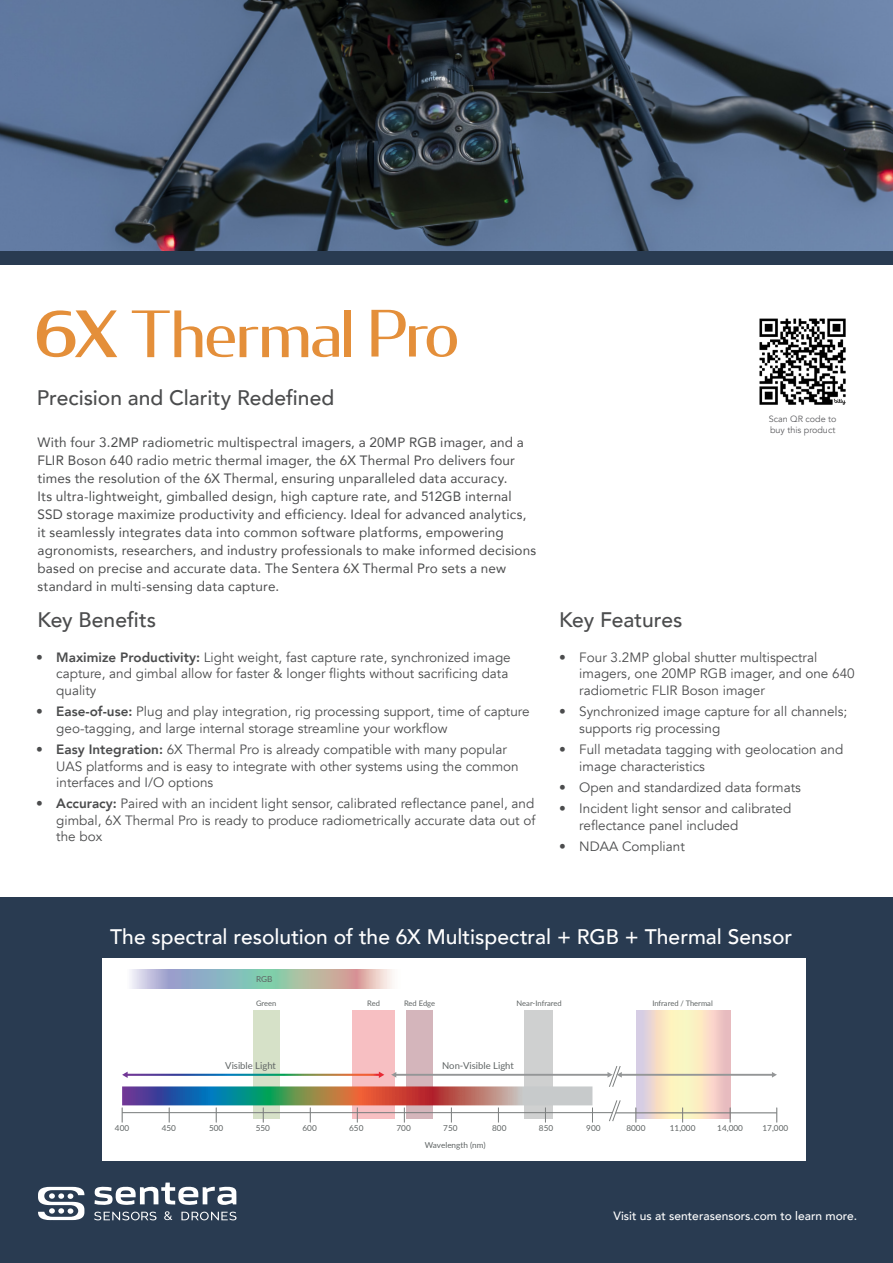
<style>
.page{position:relative;width:893px;height:1263px;background:#fff}
.page>*{position:absolute;margin:0;border:0;box-sizing:border-box;transform-origin:0 0}
.Titles{font:500 21px "Avenir";color:#fff}
.Titles-2{font:500 21px "Avenir";color:#4b4c4d}
.t1{font:13.5px/16.5px "Avenir";color:#4b4c4d}
.Paragraph_Style_1{font:13.5px/18px "Avenir";letter-spacing:.01em;color:#4b4c4d}
.t2{font:500 12px "Avenir";color:#fff}
.t3{font:9.45px "Lato";color:#5f6464}
.t4{font:9px/10.8px "Avenir";color:#5f5f62}
.t5{font:8.25px "Lato";color:#5f6464}
.t6{font:7.65px "Lato";color:#5f6464}
.s1{font-style:inherit}
.s2{font-weight:800}
</style>
<div class="page">
<div style="left:0;top:898px;width:893px;height:365px;background:#293b51"></div>
<div style="left:0;top:250px;width:893px;height:15px;background:#293b51"></div>
<img style="left:0;top:0;width:893px;height:250px">
<svg style="left:371px;top:310px;width:86px;height:47px"></svg>
<svg style="left:132px;top:310px;width:207px;height:47px"></svg>
<div style="left:344px;top:310px;width:6px;height:47px;background:#e48f3a"></div>
<svg style="left:37px;top:310px;width:80px;height:47px"></svg>
<svg style="left:94px;top:1212px;width:62px;height:8px"></svg>
<svg style="left:164px;top:1211px;width:8px;height:9px"></svg>
<svg style="left:181px;top:1212px;width:55px;height:8px"></svg>
<svg style="left:95px;top:1182px;width:141px;height:23px"></svg>
<svg style="left:38px;top:1187px;width:46px;height:33px"></svg>
<img style="left:759px;top:318px;width:87px;height:87px">
<div style="left:102px;top:959px;width:704px;height:202px;background:#fff"></div>
<div style="left:253px;top:1010px;width:27px;height:109px;background:#d6e1c8"></div>
<div style="left:352px;top:1010px;width:42px;height:109px;background:#f7bfc2"></div>
<div style="left:406px;top:1010px;width:26px;height:109px;background:#d4b5bb"></div>
<div style="left:524px;top:1010px;width:29px;height:109px;background:#cfd0d0"></div>
<svg style="left:636px;top:1010px;width:94px;height:109px;background:#f2dec7"></svg>
<svg style="left:636px;top:1107px;width:1px;height:15px"></svg>
<svg style="left:682px;top:1107px;width:1px;height:15px"></svg>
<svg style="left:730px;top:1107px;width:1px;height:15px"></svg>
<svg style="left:777px;top:1107px;width:1px;height:15px"></svg>
<hr style="left:616px;top:1113px;width:161px;height:1px;background:#7d8080">
<hr style="left:621px;top:1074px;width:152px;height:2px;background:#949697">
<svg style="left:772px;top:1072px;width:5px;height:5px"></svg>
<svg style="left:122px;top:1065px;width:500px;height:57px"></svg>
<svg style="left:131px;top:969px;width:261px;height:19px;background:#adbbba"></svg>
<p class="Titles-2" style="left:37px;top:380px;width:299px">Precision and Clarity Redefined</p>
<p class="Paragraph_Style_1" style="left:38px;top:433px;width:500px">With four 3.2MP radiometric multispectral imagers, a 20MP RGB imager, and a FLIR Boson 640 radio metric thermal imager, the 6X Thermal Pro delivers four times the resolution of the 6X Thermal, ensuring unparalleled data accuracy.<br>Its ultra-lightweight, gimballed design, high capture rate, and 512GB internal SSD storage maximize productivity and efficiency. Ideal for advanced analytics, it seamlessly integrates data into common software platforms, empowering agronomists, researchers, and industry professionals to make informed decisions based on precise and accurate data. The Sentera 6X Thermal Pro sets a new standard in multi-sensing data capture.</p>
<p class="Titles-2" style="left:38px;top:602px;width:120px">Key Benefits</p>
<p class="t1" style="left:56px;top:649px;width:456px;text-indent:-20px"><span class="s1">•</span> <span class="s2">Maximize Productivity:</span> Light weight, fast capture rate, synchronized image capture, and gimbal allow for faster &amp; longer flights without sacrificing data quality</p>
<p class="t1" style="left:56px;top:703px;width:475px;text-indent:-20px"><span class="s1">•</span> <span class="s2">Ease-of-use:</span> Plug and play integration, rig processing support, time of capture geo-tagging, and large internal storage streamline your workflow</p>
<p class="t1" style="left:56px;top:741px;width:464px;text-indent:-20px"><span class="s1">•</span> <span class="s2">Easy Integration:</span> 6X Thermal Pro is already compatible with many popular<br>UAS platforms and is easy to integrate with other systems using the common interfaces and I/O options</p>
<p class="t1" style="left:56px;top:796px;width:481px;text-align:justify;text-indent:-20px"><span class="s1">•</span> <span class="s2">Accuracy:</span> Paired with an incident light sensor, calibrated reflectance panel, and gimbal, 6X Thermal Pro is ready to produce radiometrically accurate data out of the box</p>
<p class="Titles-2" style="left:559px;top:602px;width:125px">Key Features</p>
<p class="t4" style="left:769px;top:414px;width:69px">Scan QR code to buy this product</p>
<p class="t1" style="left:579px;top:649px;width:277px;text-indent:-20px"><span class="s1">•</span> Four 3.2MP global shutter multispectral imagers, one 20MP RGB imager, and one 640 radiometric FLIR Boson imager</p>
<p class="t1" style="left:579px;top:703px;width:270px;text-indent:-20px"><span class="s1">•</span> Synchronized image capture for all channels; supports rig processing</p>
<p class="t1" style="left:579px;top:741px;width:265px;text-indent:-20px"><span class="s1">•</span> Full metadata tagging with geolocation and image characteristics</p>
<p class="t1" style="left:559px;top:779px;width:243px"><span class="s1">•</span> Open and standardized data formats</p>
<p class="t1" style="left:579px;top:801px;width:214px;text-indent:-20px"><span class="s1">•</span> Incident light sensor and calibrated reflectance panel included</p>
<p class="t1" style="left:559px;top:838px;width:127px"><span class="s1">•</span> NDAA Compliant</p>
<p class="Titles" style="left:110px;top:918px;width:684px">The spectral resolution of the 6X Multispectral + RGB + Thermal Sensor</p>
<p class="t5" style="left:256px;top:973px;width:18px">RGB</p>
<p class="t6" style="left:256px;top:997px;width:22px">Green</p>
<p class="t6" style="left:367px;top:997px;width:14px">Red</p>
<p class="t6" style="left:404px;top:997px;width:33px">Red Edge</p>
<p class="t6" style="left:517px;top:997px;width:47px">Near-Infrared</p>
<p class="t3" style="left:225px;top:1059px;width:52px">Visible Light</p>
<p class="t3" style="left:442px;top:1059px;width:73px">Non-Visible Light</p>
<p class="t5" style="left:115px;top:1122px;width:16px">400</p>
<p class="t5" style="left:162px;top:1122px;width:16px">450</p>
<p class="t5" style="left:209px;top:1122px;width:16px">500</p>
<p class="t5" style="left:256px;top:1122px;width:16px">550</p>
<p class="t5" style="left:302px;top:1122px;width:16px">600</p>
<p class="t5" style="left:349px;top:1122px;width:16px">650</p>
<p class="t5" style="left:397px;top:1122px;width:16px">700</p>
<p class="t5" style="left:443px;top:1122px;width:16px">750</p>
<p class="t5" style="left:492px;top:1122px;width:16px">800</p>
<p class="t5" style="left:539px;top:1122px;width:16px">850</p>
<p class="t5" style="left:586px;top:1122px;width:16px">900</p>
<p class="t5" style="left:425px;top:1139px;width:62px">Wavelength (nm)</p>
<p class="t6" style="left:652px;top:997px;width:62px">Infrared / Thermal</p>
<p class="t5" style="left:626px;top:1122px;width:21px">8000</p>
<p class="t5" style="left:670px;top:1122px;width:27px">11,000</p>
<p class="t5" style="left:717px;top:1122px;width:27px">14,000</p>
<p class="t5" style="left:763px;top:1122px;width:27px">17,000</p>
<p class="t2" style="left:614px;top:1205px;width:245px">Visit us at senterasensors.com to learn more.</p>
</div>
